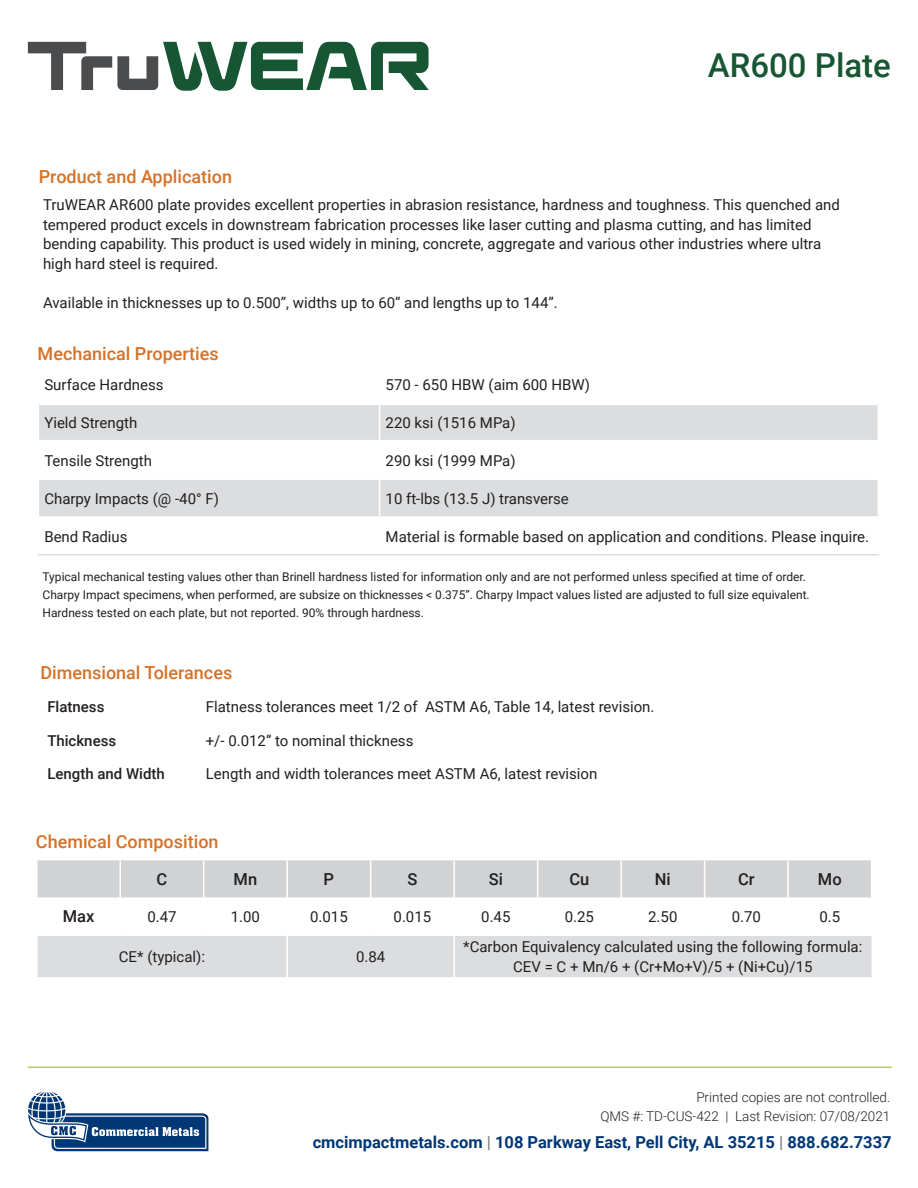
<style>
.page{position:relative;width:918px;height:1188px;background:#fff}
.page>*{position:absolute;margin:0;border:0;box-sizing:border-box;transform-origin:0 0}
.t1{font:500 33px "Roboto";color:#175632}
.t2{font:500 18px "Roboto";color:#d57227}
.t3{font:700 16.5px "Roboto";color:#013775}
.t4{font:500 16.5px "Roboto";color:#231f20}
.t5{font:15px/19.5px "Roboto";color:#231f20}
.t6{font:500 15px "Roboto";color:#231f20}
.t7{font:300 13.5px/18.9px "Roboto";color:#231f20;text-align:right}
.t8{font:12px/18px "Roboto";color:#231f20}
.s1{color:#808285}
</style>
<div class="page">
<svg style="left:28px;top:1091px;width:180px;height:60px"></svg>
<hr style="left:28px;top:1066px;width:864px;height:2px;background:#b8d050">
<svg style="left:28px;top:42px;width:401px;height:49px"></svg>
<svg style="left:39px;top:405px;width:839px;height:111px;fill:#dcdddf"></svg>
<hr style="left:379px;top:405px;width:1px;height:35px;background:#fff">
<hr style="left:379px;top:443px;width:1px;height:35px;background:#fff">
<hr style="left:38px;top:478px;width:342px;height:2px;background:#fff">
<hr style="left:380px;top:478px;width:499px;height:2px;background:#fff">
<hr style="left:379px;top:480px;width:1px;height:36px;background:#fff">
<hr style="left:38px;top:554px;width:342px;height:2px;background:#dcdddf">
<hr style="left:380px;top:554px;width:499px;height:2px;background:#dcdddf">
<hr style="left:39px;top:440px;width:341px;height:3px;background:#fff">
<hr style="left:380px;top:440px;width:498px;height:3px;background:#fff">
<div style="left:38px;top:860px;width:833px;height:37px;background:#d1d2d4"></div>
<div style="left:38px;top:936px;width:834px;height:41px;background:#dcdddf"></div>
<hr style="left:286px;top:936px;width:2px;height:41px;background:#fff">
<hr style="left:453px;top:936px;width:2px;height:41px;background:#fff">
<hr style="left:119px;top:860px;width:2px;height:37px;background:#fff">
<hr style="left:203px;top:860px;width:1px;height:37px;background:#fff">
<hr style="left:286px;top:860px;width:2px;height:37px;background:#fff">
<hr style="left:370px;top:860px;width:1px;height:37px;background:#fff">
<hr style="left:453px;top:860px;width:2px;height:37px;background:#fff">
<hr style="left:537px;top:860px;width:1px;height:37px;background:#fff">
<hr style="left:620px;top:860px;width:2px;height:37px;background:#fff">
<hr style="left:704px;top:860px;width:1px;height:37px;background:#fff">
<hr style="left:787px;top:860px;width:2px;height:37px;background:#fff">
<p class="t2" style="left:39px;top:164px;width:195px">Product and Application</p>
<h1 class="t1" style="left:708px;top:42px;width:185px">AR600 Plate</h1>
<p class="t5" style="left:43px;top:195px;width:798px">TruWEAR AR600 plate provides excellent properties in abrasion resistance, hardness and toughness. This quenched and tempered product excels in downstream fabrication processes like laser cutting and plasma cutting, and has limited bending capability. This product is used widely in mining, concrete, aggregate and various other industries where ultra high hard steel is required.</p>
<p class="t5" style="left:43px;top:292px;width:516px">Available in thicknesses up to 0.500”, widths up to 60” and lengths up to 144”.</p>
<p class="t2" style="left:38px;top:341px;width:183px">Mechanical Properties</p>
<p class="t5" style="left:44px;top:375px;width:121px">Surface Hardness</p>
<p class="t5" style="left:386px;top:375px;width:206px">570 - 650 HBW (aim 600 HBW)</p>
<p class="t5" style="left:44px;top:412px;width:94px">Yield Strength</p>
<p class="t5" style="left:386px;top:412px;width:132px">220 ksi (1516 MPa)</p>
<p class="t5" style="left:44px;top:450px;width:109px">Tensile Strength</p>
<p class="t5" style="left:386px;top:450px;width:132px">290 ksi (1999 MPa)</p>
<p class="t5" style="left:44px;top:488px;width:176px">Charpy Impacts (@ -40° F)</p>
<p class="t5" style="left:386px;top:488px;width:185px">10 ft-lbs (13.5 J) transverse</p>
<p class="t5" style="left:44px;top:526px;width:85px">Bend Radius</p>
<p class="t5" style="left:386px;top:526px;width:485px">Material is formable based on application and conditions. Please inquire.</p>
<p class="t8" style="left:43px;top:568px;width:769px">Typical mechanical testing values other than Brinell hardness listed for information only and are not performed unless specified at time of order.<br>Charpy Impact specimens, when performed, are subsize on thicknesses &lt; 0.375”. Charpy Impact values listed are adjusted to full size equivalent.<br>Hardness tested on each plate, but not reported. 90% through hardness.</p>
<p class="t2" style="left:40px;top:660px;width:193px">Dimensional Tolerances</p>
<p class="t6" style="left:47px;top:696px;width:59px">Flatness</p>
<p class="t5" style="left:206px;top:696px;width:450px">Flatness tolerances meet 1/2 of ASTM A6, Table 14, latest revision.</p>
<p class="t6" style="left:47px;top:730px;width:70px">Thickness</p>
<p class="t5" style="left:206px;top:730px;width:209px">+/- 0.012” to nominal thickness</p>
<p class="t6" style="left:47px;top:763px;width:119px">Length and Width</p>
<p class="t5" style="left:206px;top:764px;width:393px">Length and width tolerances meet ASTM A6, latest revision</p>
<p class="t2" style="left:36px;top:829px;width:184px">Chemical Composition</p>
<p class="t4" style="left:157px;top:867px;width:12px">C</p>
<p class="t4" style="left:234px;top:867px;width:25px">Mn</p>
<p class="t4" style="left:324px;top:867px;width:12px">P</p>
<p class="t4" style="left:407px;top:867px;width:11px">S</p>
<p class="t4" style="left:489px;top:867px;width:16px">Si</p>
<p class="t4" style="left:569px;top:867px;width:21px">Cu</p>
<p class="t4" style="left:655px;top:867px;width:17px">Ni</p>
<p class="t4" style="left:738px;top:867px;width:18px">Cr</p>
<p class="t4" style="left:818px;top:867px;width:25px">Mo</p>
<p class="t4" style="left:63px;top:905px;width:33px">Max</p>
<p class="t5" style="left:147px;top:906px;width:31px">0.47</p>
<p class="t5" style="left:231px;top:906px;width:31px">1.00</p>
<p class="t5" style="left:310px;top:906px;width:39px">0.015</p>
<p class="t5" style="left:394px;top:906px;width:39px">0.015</p>
<p class="t5" style="left:481px;top:906px;width:31px">0.45</p>
<p class="t5" style="left:565px;top:906px;width:31px">0.25</p>
<p class="t5" style="left:648px;top:906px;width:31px">2.50</p>
<p class="t5" style="left:732px;top:906px;width:31px">0.70</p>
<p class="t5" style="left:819px;top:906px;width:22px">0.5</p>
<p class="t5" style="left:119px;top:947px;width:88px">CE* (typical):</p>
<p class="t5" style="left:356px;top:947px;width:31px">0.84</p>
<p class="t5" style="left:463px;top:937px;width:401px;text-align:center">*Carbon Equivalency calculated using the following formula:<br>CEV = C + Mn/6 + (Cr+Mo+V)/5 + (Ni+Cu)/15</p>
<p class="t7" style="left:600px;top:1087px;width:291px">Printed copies are not controlled.<br>QMS #: TD-CUS-422 | Last Revision: 07/08/2021</p>
<p class="t3" style="left:313px;top:1131px;width:580px">cmcimpactmetals.com <span class="s1">|</span> 108 Parkway East, Pell City, AL 35215 <span class="s1">|</span> 888.682.7337</p>
</div>
